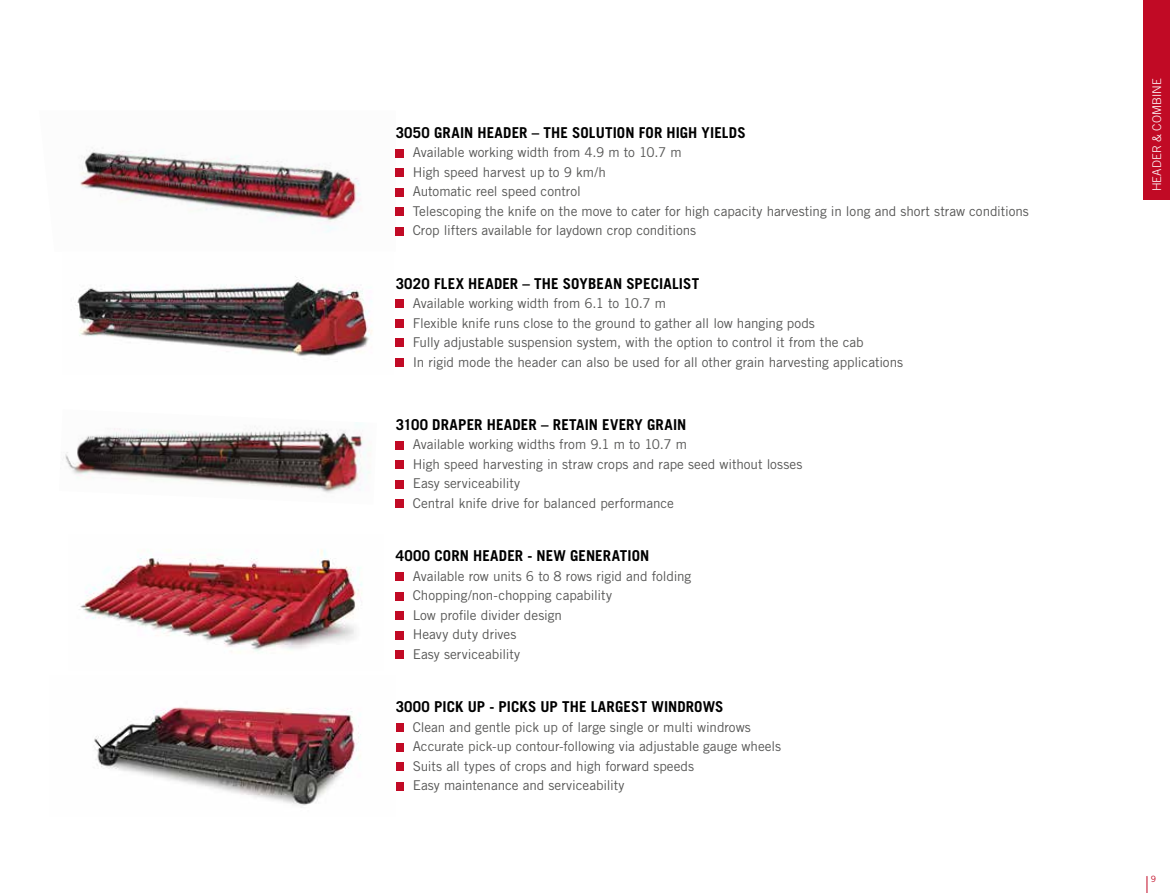
<style>
.page{position:relative;width:1170px;height:893px;background:#fff}
.page>*{position:absolute;margin:0;border:0;box-sizing:border-box;transform-origin:0 0}
.t1{font:700 15px "Trade Gothic LT Std";letter-spacing:.005em;color:#000}
.t2{font:13.5px/19.5px "Trade Gothic LT Pro";letter-spacing:-.005em;color:#575756}
.t3{font:300 12px "Trade Gothic LT Pro";letter-spacing:.005em;color:#fff}
.t4{font:8.7px "Trade Gothic LT Pro";color:#c10a25}
</style>
<div class="page">
<div style="left:1143px;top:0;width:26px;height:200px;background:#c10a25"></div>
<img style="left:80px;top:147px;width:281px;height:85px">
<img style="left:76px;top:276px;width:297px;height:80px">
<div style="left:395px;top:149px;width:9px;height:8px;background:#c10a25"></div>
<div style="left:395px;top:168px;width:9px;height:9px;background:#c10a25"></div>
<div style="left:395px;top:188px;width:9px;height:8px;background:#c10a25"></div>
<div style="left:395px;top:207px;width:9px;height:9px;background:#c10a25"></div>
<div style="left:395px;top:227px;width:9px;height:8px;background:#c10a25"></div>
<div style="left:395px;top:300px;width:9px;height:8px;background:#c10a25"></div>
<div style="left:395px;top:319px;width:9px;height:9px;background:#c10a25"></div>
<div style="left:395px;top:339px;width:9px;height:8px;background:#c10a25"></div>
<div style="left:395px;top:358px;width:9px;height:9px;background:#c10a25"></div>
<img style="left:65px;top:422px;width:305px;height:71px">
<img style="left:79px;top:549px;width:283px;height:104px">
<div style="left:395px;top:572px;width:9px;height:9px;background:#c10a25"></div>
<div style="left:395px;top:592px;width:9px;height:8px;background:#c10a25"></div>
<div style="left:395px;top:611px;width:9px;height:9px;background:#c10a25"></div>
<div style="left:395px;top:631px;width:9px;height:8px;background:#c10a25"></div>
<div style="left:395px;top:650px;width:9px;height:9px;background:#c10a25"></div>
<div style="left:395px;top:441px;width:9px;height:8px;background:#c10a25"></div>
<div style="left:395px;top:460px;width:9px;height:9px;background:#c10a25"></div>
<div style="left:395px;top:480px;width:9px;height:8px;background:#c10a25"></div>
<div style="left:395px;top:499px;width:9px;height:9px;background:#c10a25"></div>
<div style="left:395px;top:723px;width:9px;height:9px;background:#c10a25"></div>
<div style="left:395px;top:743px;width:9px;height:8px;background:#c10a25"></div>
<div style="left:395px;top:762px;width:9px;height:9px;background:#c10a25"></div>
<div style="left:395px;top:782px;width:9px;height:8px;background:#c10a25"></div>
<img style="left:94px;top:707px;width:267px;height:99px">
<svg style="left:1146px;top:876px;width:1px;height:17px"></svg>
<p class="t1" style="left:395px;top:123px;width:351px">3050 GRAIN HEADER – THE SOLUTION FOR HIGH YIELDS</p>
<p class="t2" style="left:412px;top:143px;width:617px">Available working width from 4.9 m to 10.7 m<br>High speed harvest up to 9 km/h<br>Automatic reel speed control<br>Telescoping the knife on the move to cater for high capacity harvesting in long and short straw conditions Crop lifters available for laydown crop conditions</p>
<p class="t1" style="left:395px;top:274px;width:305px">3020 FLEX HEADER – THE SOYBEAN SPECIALIST</p>
<p class="t2" style="left:412px;top:293px;width:492px">Available working width from 6.1 to 10.7 m<br>Flexible knife runs close to the ground to gather all low hanging pods<br>Fully adjustable suspension system, with the option to control it from the cab<br>In rigid mode the header can also be used for all other grain harvesting applications</p>
<p class="t1" style="left:395px;top:415px;width:292px">3100 DRAPER HEADER – RETAIN EVERY GRAIN</p>
<p class="t2" style="left:412px;top:435px;width:391px">Available working widths from 9.1 m to 10.7 m<br>High speed harvesting in straw crops and rape seed without losses Easy serviceability<br>Central knife drive for balanced performance</p>
<p class="t1" style="left:395px;top:547px;width:255px">4000 CORN HEADER - NEW GENERATION</p>
<p class="t2" style="left:412px;top:566px;width:280px">Available row units 6 to 8 rows rigid and folding<br>Chopping/non-chopping capability<br>Low profile divider design<br>Heavy duty drives<br>Easy serviceability</p>
<p class="t1" style="left:395px;top:698px;width:329px">3000 PICK UP - PICKS UP THE LARGEST WINDROWS</p>
<p class="t2" style="left:412px;top:717px;width:370px">Clean and gentle pick up of large single or multi windrows Accurate pick-up contour-following via adjustable gauge wheels Suits all types of crops and high forward speeds<br>Easy maintenance and serviceability</p>
<p class="t3" style="left:1149px;top:191px;width:114px;rotate:-90deg">HEADER &amp; COMBINE</p>
<p class="t4" style="left:1150px;top:874px;width:7px">9</p>
</div>
